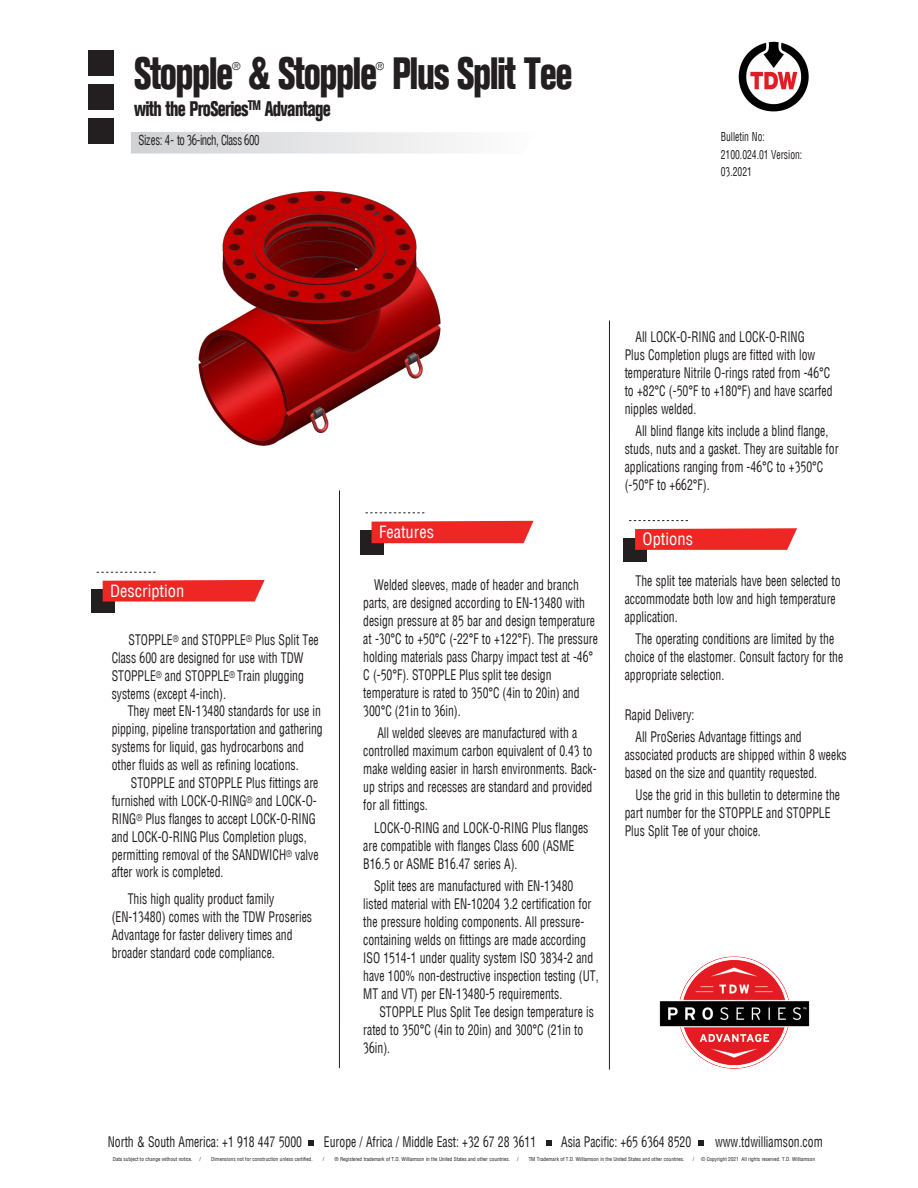
<style>
.page{position:relative;width:918px;height:1188px;background:#fff}
.page>*{position:absolute;margin:0;border:0;box-sizing:border-box;transform-origin:0 0}
.t1{font:800 condensed 45px "Akzidenz Grotesk BE";letter-spacing:-.04em;color:#231f20;scale:.8 1}
.t2{font:800 condensed 21px "Akzidenz Grotesk BE";letter-spacing:-.04em;color:#231f20;scale:.8 1}
.Catagory{font:condensed 16.5px "Helfaxx";color:#fff}
.Body_Text{font:condensed 14.25px/18px "Helfaxx";color:#231f20;scale:.82 1}
.t3{font:condensed 13.5px "Helfaxx";letter-spacing:-.04em;color:#231f20;scale:.8 1}
.t4{font:condensed 12px/17.9px "Helfaxx";color:#231f20;scale:.8 1}
.t5{font:condensed 10.5px "Helfaxx";color:#231f20}
.t6{font:condensed 5.25px "Helfaxx";color:#231f20}
</style>
<div class="page">
<svg style="left:308px;top:1140px;width:6px;height:6px"></svg>
<svg style="left:546px;top:1140px;width:6px;height:6px"></svg>
<svg style="left:698px;top:1140px;width:6px;height:6px"></svg>
<hr style="left:609px;top:320px;width:1px;height:750px;background:#231f20">
<hr style="left:339px;top:490px;width:1px;height:578px;background:#231f20">
<div style="left:360px;top:530px;width:24px;height:25px;background:#231f20"></div>
<div style="left:372px;top:521px;width:162px;height:22px;background:#ee2724"></div>
<svg style="left:366px;top:513px;width:58px;height:1px"></svg>
<div style="left:91px;top:589px;width:24px;height:24px;background:#231f20"></div>
<svg style="left:103px;top:580px;width:162px;height:22px;background:#ee3532"></svg>
<svg style="left:97px;top:572px;width:59px;height:1px"></svg>
<div style="left:623px;top:538px;width:24px;height:24px;background:#231f20"></div>
<svg style="left:635px;top:528px;width:162px;height:22px;background:#ee3432"></svg>
<svg style="left:629px;top:520px;width:59px;height:1px"></svg>
<svg style="left:131px;top:132px;width:326px;height:22px"></svg>
<div style="left:89px;top:84px;width:25px;height:26px;background:#231f20"></div>
<div style="left:89px;top:50px;width:25px;height:25px;background:#231f20"></div>
<div style="left:89px;top:119px;width:25px;height:25px;background:#231f20"></div>
<img style="left:738px;top:41px;width:71px;height:71px">
<img style="left:659px;top:956px;width:151px;height:113px">
<img style="left:198px;top:191px;width:243px;height:255px">
<h1 class="t1" style="left:134px;top:48px;width:550px">Stopple &amp; Stopple Plus Split Tee</h1>
<p class="t5" style="left:232px;top:61px;width:10px">®</p>
<p class="t5" style="left:376px;top:61px;width:10px">®</p>
<h2 class="t2" style="left:134px;top:97px;width:247px">with the ProSeries<sup>TM</sup> Advantage</h2>
<p class="t3" style="left:139px;top:134px;width:153px">Sizes: 4- to 36-inch, Class 600</p>
<p class="t4" style="left:721px;top:129px;width:103px">Bulletin No:<br>2100.024.01 Version:</p>
<p class="t4" style="left:721px;top:163px;width:41px">03.2021</p>
<p class="Catagory" style="left:110px;top:583px;width:76px">Description</p>
<p class="Body_Text" style="left:129px;top:631px;width:233px">STOPPLE<sup>®</sup> and STOPPLE<sup>®</sup> Plus Split Tee</p>
<p class="Body_Text" style="left:112px;top:650px;width:235px">Class 600 are designed for use with TDW</p>
<p class="Body_Text" style="left:112px;top:667px;width:236px">STOPPLE<sup>®</sup> and STOPPLE<sup>®</sup> Train plugging</p>
<p class="Body_Text" style="left:112px;top:685px;width:141px">systems (except 4-inch).</p>
<p class="Body_Text" style="left:128px;top:703px;width:237px">They meet EN-13480 standards for use in</p>
<p class="Body_Text" style="left:112px;top:721px;width:259px">pipping, pipeline transportation and gathering</p>
<p class="Body_Text" style="left:112px;top:739px;width:236px">systems for liquid, gas hydrocarbons and</p>
<p class="Body_Text" style="left:112px;top:757px;width:230px">other fluids as well as refining locations.</p>
<p class="Body_Text" style="left:131px;top:775px;width:230px">STOPPLE and STOPPLE Plus fittings are</p>
<p class="Body_Text" style="left:112px;top:793px;width:252px">furnished with LOCK-O-RING<sup>®</sup> and LOCK-O-</p>
<p class="Body_Text" style="left:112px;top:811px;width:251px">RING<sup>®</sup> Plus flanges to accept LOCK-O-RING</p>
<p class="Body_Text" style="left:112px;top:828px;width:239px">and LOCK-O-RING Plus Completion plugs,</p>
<p class="Body_Text" style="left:112px;top:846px;width:254px">permitting removal of the SANDWICH<sup>®</sup> valve</p>
<p class="Body_Text" style="left:112px;top:864px;width:138px">after work is completed.</p>
<p class="Body_Text" style="left:112px;top:891px;width:246px;text-indent:16px">This high quality product family (EN-13480) comes with the TDW Proseries Advantage for faster delivery times and broader standard code compliance.</p>
<p class="Catagory" style="left:379px;top:524px;width:56px">Features</p>
<p class="Body_Text" style="left:363px;top:577px;width:288px;text-indent:11px">Welded sleeves, made of header and branch parts, are designed according to EN-13480 with design pressure at 85 bar and design temperature at -30°C to +50°C (-22°F to +122°F). The pressure holding materials pass Charpy impact test at -46° C (-50°F). STOPPLE Plus split tee design temperature is rated to 350°C (4in to 20in) and 300°C (21in to 36in).</p>
<p class="Body_Text" style="left:363px;top:725px;width:286px;text-indent:14px">All welded sleeves are manufactured with a controlled maximum carbon equivalent of 0.43 to make welding easier in harsh environments. Back&shy;up strips and recesses are standard and provided for all fittings.</p>
<p class="Body_Text" style="left:363px;top:820px;width:276px;text-indent:11px">LOCK-O-RING and LOCK-O-RING Plus flanges are compatible with flanges Class 600 (ASME<br>B16.5 or ASME B16.47 series A).</p>
<p class="Body_Text" style="left:374px;top:878px;width:245px">Split tees are manufactured with EN-13480</p>
<p class="Body_Text" style="left:363px;top:896px;width:280px">listed material with EN-10204 3.2 certification for</p>
<p class="Body_Text" style="left:363px;top:914px;width:271px">the pressure holding components. All pressure-</p>
<p class="Body_Text" style="left:363px;top:932px;width:273px">containing welds on fittings are made according</p>
<p class="Body_Text" style="left:363px;top:950px;width:282px">ISO 1514-1 under quality system ISO 3834-2 and</p>
<p class="Body_Text" style="left:363px;top:968px;width:288px">have 100% non-destructive inspection testing (UT,</p>
<p class="Body_Text" style="left:363px;top:986px;width:244px">MT and VT) per EN-13480-5 requirements.</p>
<p class="Body_Text" style="left:379px;top:1004px;width:263px">STOPPLE Plus Split Tee design temperature is</p>
<p class="Body_Text" style="left:363px;top:1022px;width:270px">rated to 350°C (4in to 20in) and 300°C (21in to</p>
<p class="Body_Text" style="left:363px;top:1040px;width:34px">36in).</p>
<p class="Body_Text" style="left:625px;top:329px;width:255px;text-indent:11px">All LOCK-O-RING and LOCK-O-RING<br>Plus Completion plugs are fitted with low temperature Nitrile O-rings rated from -46°C to +82°C (-50°F to +180°F) and have scarfed nipples welded.</p>
<p class="Body_Text" style="left:625px;top:423px;width:262px;text-indent:11px">All blind flange kits include a blind flange, studs, nuts and a gasket. They are suitable for applications ranging from -46°C to +350°C (-50°F to +662°F).</p>
<p class="Catagory" style="left:643px;top:532px;width:52px">Options</p>
<p class="Body_Text" style="left:625px;top:573px;width:265px;text-indent:11px">The split tee materials have been selected to accommodate both low and high temperature application.</p>
<p class="Body_Text" style="left:625px;top:631px;width:268px;text-indent:11px">The operating conditions are limited by the choice of the elastomer. Consult factory for the appropriate selection.</p>
<p class="Body_Text" style="left:636px;top:704px;width:204px;line-height:22.4px;text-indent:-11px">Rapid Delivery:<br>All ProSeries Advantage fittings and</p>
<p class="Body_Text" style="left:625px;top:747px;width:272px">associated products are shipped within 8 weeks based on the size and quantity requested.</p>
<p class="Body_Text" style="left:625px;top:787px;width:264px;text-indent:11px">Use the grid in this bulletin to determine the part number for the STOPPLE and STOPPLE<br>Plus Split Tee of your choice.</p>
<p class="Body_Text" style="left:108px;top:1134px;width:238px">North &amp; South America: +1 918 447 5000</p>
<p class="Body_Text" style="left:324px;top:1134px;width:260px">Europe / Africa / Middle East: +32 67 28 3611</p>
<p class="Body_Text" style="left:561px;top:1134px;width:160px">Asia Pacific: +65 6364 8520</p>
<p class="t6" style="left:113px;top:1156px;width:81px">Data subject to change without notice.</p>
<p class="t6" style="left:200px;top:1156px;width:3px">/</p>
<p class="t6" style="left:211px;top:1156px;width:103px">Dimensions not for construction unless certified.</p>
<p class="t6" style="left:323px;top:1156px;width:3px">/</p>
<p class="t6" style="left:334px;top:1156px;width:177px">® Registered trademark of T.D. Williamson in the United States and other countries.</p>
<p class="t6" style="left:517px;top:1156px;width:3px">/</p>
<p class="t6" style="left:529px;top:1156px;width:157px">TM Trademark of T.D. Williamson in the United States and other countries.</p>
<p class="t6" style="left:693px;top:1156px;width:3px">/</p>
<p class="Body_Text" style="left:715px;top:1134px;width:133px">www.tdwilliamson.com</p>
<p class="t6" style="left:701px;top:1156px;width:116px">© Copyright 2021 All rights reserved. T.D. Williamson</p>
</div>
